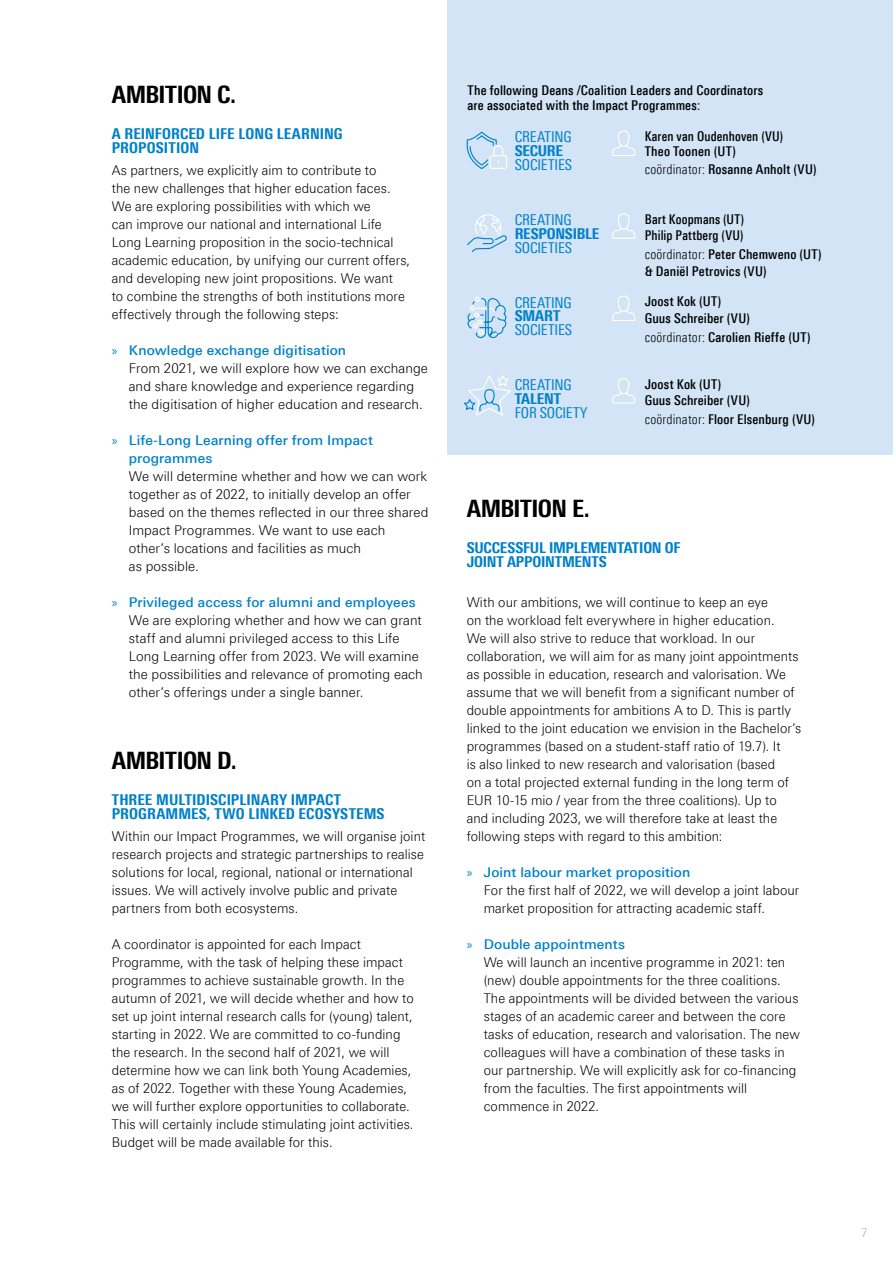
<style>
.page{position:relative;width:893px;height:1263px;background:#fff}
.page>*{position:absolute;margin:0;border:0;box-sizing:border-box;transform-origin:0 0}
.H_-_Tussenheading_-1{font:800 24px "Linotype Univers 720 Cn";letter-spacing:-.025em;color:#000}
.H_-_Subheading_-_10p{font:800 15px/14px "Linotype Univers 720 Cn";color:#0081c9}
.H_-_Subheading_-_10p-2{font:15px/14px "Linotype Univers 420 Cn";letter-spacing:-.01em;color:#0081c9}
.P_-_Bodytext_A_-_9pt{font:300 13.5px/18px "Linotype Univers 330";letter-spacing:.005em;color:#000;scale:.95 1}
.P_-_Body_Opsomming_0{font:300 13.5px/18px "Linotype Univers 330";letter-spacing:.005em;color:#000}
.P_-_Body_Opsomming_0-2{font:300 13.5px/18px "Linotype Univers 330";letter-spacing:.005em;color:#000;scale:.95 1}
.P_-_Bodytext_A_-_9pt-2{font:500 13.5px/16.2px "Linotype Univers 520 Cn";letter-spacing:.01em;color:#000}
.P_-_Bodytext_A_-_9pt-3{font:500 13.5px/14.9px "Linotype Univers 520 Cn";letter-spacing:.01em;color:#000;scale:.95 1}
.t1{font:300 12px "Linotype Univers 330";color:#b3b2b2}
.s1{font-family:"Myriad Pro";font-weight:400;color:#0081c9}
.s2{font-family:"Linotype Univers 530";font-weight:500;color:#0081c9}
.s3{font-family:"Linotype Univers 720 Cn";font-weight:800}
.s4{font-family:"Linotype Univers 320 Cn";font-weight:300}
</style>
<div class="page">
<div style="left:447px;top:0;width:446px;height:454px;background:#d3e4f6"></div>
<svg style="left:612px;top:130px;width:23px;height:26px"></svg>
<svg style="left:466px;top:132px;width:41px;height:37px"></svg>
<svg style="left:612px;top:213px;width:23px;height:26px"></svg>
<svg style="left:467px;top:214px;width:40px;height:39px"></svg>
<svg style="left:612px;top:295px;width:23px;height:26px"></svg>
<svg style="left:467px;top:297px;width:40px;height:42px"></svg>
<svg style="left:612px;top:378px;width:23px;height:26px"></svg>
<svg style="left:464px;top:375px;width:47px;height:41px"></svg>
<p class="H_-_Tussenheading_-1" style="left:112px;top:80px;width:126px">AMBITION C.</p>
<p class="H_-_Subheading_-_10p" style="left:112px;top:127px;width:232px">A REINFORCED LIFE LONG LEARNING<br>PROPOSITION</p>
<p class="P_-_Bodytext_A_-_9pt" style="left:112px;top:161px;width:316px">As partners, we explicitly aim to contribute to<br>the new challenges that higher education faces.<br>We are exploring possibilities with which we<br>can improve our national and international Life Long Learning proposition in the socio-technical academic education, by unifying our current offers, and developing new joint propositions. We want<br>to combine the strengths of both institutions more effectively through the following steps:</p>
<p class="P_-_Body_Opsomming_0" style="left:129px;top:341px;width:301px;text-indent:-17px"><span class="s1">»</span> <span class="s2">Knowledge exchange digitisation<br></span>From 2021, we will explore how we can exchange and share knowledge and experience regarding the digitisation of higher education and research.</p>
<p class="P_-_Body_Opsomming_0" style="left:129px;top:431px;width:301px;text-indent:-17px"><span class="s1">»</span> <span class="s2">Life-Long Learning offer from Impact programmes<br></span>We will determine whether and how we can work together as of 2022, to initially develop an offer based on the themes reflected in our three shared Impact Programmes. We want to use each other’s locations and facilities as much<br>as possible.</p>
<p class="P_-_Body_Opsomming_0" style="left:129px;top:593px;width:296px;text-indent:-17px"><span class="s1">»</span> <span class="s2">Privileged access for alumni and employees </span>We are exploring whether and how we can grant staff and alumni privileged access to this Life Long Learning offer from 2023. We will examine the possibilities and relevance of promoting each other’s offerings under a single banner.</p>
<p class="H_-_Tussenheading_-1" style="left:112px;top:746px;width:127px">AMBITION D.</p>
<p class="H_-_Subheading_-_10p" style="left:112px;top:793px;width:274px">THREE MULTIDISCIPLINARY IMPACT<br>PROGRAMMES, TWO LINKED ECOSYSTEMS</p>
<p class="P_-_Bodytext_A_-_9pt" style="left:112px;top:827px;width:331px">Within our Impact Programmes, we will organise joint research projects and strategic partnerships to realise solutions for local, regional, national or international issues. We will actively involve public and private partners from both ecosystems.</p>
<p class="P_-_Bodytext_A_-_9pt" style="left:112px;top:935px;width:319px">A coordinator is appointed for each Impact Programme, with the task of helping these impact programmes to achieve sustainable growth. In the autumn of 2021, we will decide whether and how to set up joint internal research calls for (young) talent, starting in 2022. We are committed to co-funding the research. In the second half of 2021, we will determine how we can link both Young Academies, as of 2022. Together with these Young Academies, we will further explore opportunities to collaborate.<br>This will certainly include stimulating joint activities.<br>Budget will be made available for this.</p>
<p class="P_-_Bodytext_A_-_9pt-2" style="left:467px;top:82px;width:297px;line-height:14.9px">The following Deans /Coalition Leaders and Coordinators are associated with the Impact Programmes:</p>
<p class="H_-_Subheading_-_10p-2" style="left:515px;top:130px;width:59px">CREATING<br><span class="s3">SECURE<br></span>SOCIETIES</p>
<p class="P_-_Bodytext_A_-_9pt-3" style="left:645px;top:129px;width:147px">Karen van Oudenhoven (VU)<br>Theo Toonen (UT)</p>
<p class="P_-_Bodytext_A_-_9pt-2" style="left:645px;top:161px;width:173px"><span class="s4">coördinator:</span> Rosanne Anholt (VU)</p>
<p class="H_-_Subheading_-_10p-2" style="left:515px;top:213px;width:86px">CREATING<br><span class="s3">RESPONSIBLE<br></span>SOCIETIES</p>
<p class="P_-_Bodytext_A_-_9pt-3" style="left:645px;top:211px;width:106px;line-height:16.2px">Bart Koopmans (UT)<br>Philip Pattberg (VU)</p>
<p class="P_-_Bodytext_A_-_9pt-2" style="left:645px;top:246px;width:179px"><span class="s4">coördinator:</span> Peter Chemweno (UT) &amp; Daniël Petrovics (VU)</p>
<p class="H_-_Subheading_-_10p-2" style="left:515px;top:295px;width:59px">CREATING<br><span class="s3">SMART<br></span>SOCIETIES</p>
<p class="P_-_Bodytext_A_-_9pt-2" style="left:645px;top:293px;width:107px">Joost Kok (UT)<br>Guus Schreiber (VU)</p>
<p class="P_-_Bodytext_A_-_9pt-2" style="left:645px;top:329px;width:167px"><span class="s4">coördinator:</span> Carolien Rieffe (UT)</p>
<p class="H_-_Subheading_-_10p-2" style="left:515px;top:377px;width:74px">CREATING<br><span class="s3">TALENT<br></span>FOR SOCIETY</p>
<p class="P_-_Bodytext_A_-_9pt-2" style="left:645px;top:376px;width:107px">Joost Kok (UT)<br>Guus Schreiber (VU)</p>
<p class="P_-_Bodytext_A_-_9pt-2" style="left:645px;top:411px;width:172px"><span class="s4">coördinator:</span> Floor Elsenburg (VU)</p>
<p class="H_-_Tussenheading_-1" style="left:467px;top:494px;width:125px">AMBITION E.</p>
<p class="H_-_Subheading_-_10p" style="left:467px;top:541px;width:215px">SUCCESSFUL IMPLEMENTATION OF<br>JOINT APPOINTMENTS</p>
<p class="P_-_Bodytext_A_-_9pt" style="left:467px;top:593px;width:354px">With our ambitions, we will continue to keep an eye<br>on the workload felt everywhere in higher education.<br>We will also strive to reduce that workload. In our collaboration, we will aim for as many joint appointments as possible in education, research and valorisation. We assume that we will benefit from a significant number of double appointments for ambitions A to D. This is partly linked to the joint education we envision in the Bachelor’s programmes (based on a student-staff ratio of 19.7). It<br>is also linked to new research and valorisation (based<br>on a total projected external funding in the long term of EUR 10-15 mio / year from the three coalitions). Up to and including 2023, we will therefore take at least the following steps with regard to this ambition:</p>
<p class="P_-_Body_Opsomming_0-2" style="left:484px;top:863px;width:334px;text-indent:-17px"><span class="s1">»</span> <span class="s2">Joint labour market proposition<br></span>For the first half of 2022, we will develop a joint labour market proposition for attracting academic staff.</p>
<p class="P_-_Body_Opsomming_0-2" style="left:484px;top:935px;width:334px;text-indent:-17px"><span class="s1">»</span> <span class="s2">Double appointments<br></span>We will launch an incentive programme in 2021: ten (new) double appointments for the three coalitions.<br>The appointments will be divided between the various stages of an academic career and between the core tasks of education, research and valorisation. The new colleagues will have a combination of these tasks in our partnership. We will explicitly ask for co-financing from the faculties. The first appointments will commence in 2022.</p>
<p class="t1" style="left:861px;top:1226px;width:8px">7</p>
</div>
